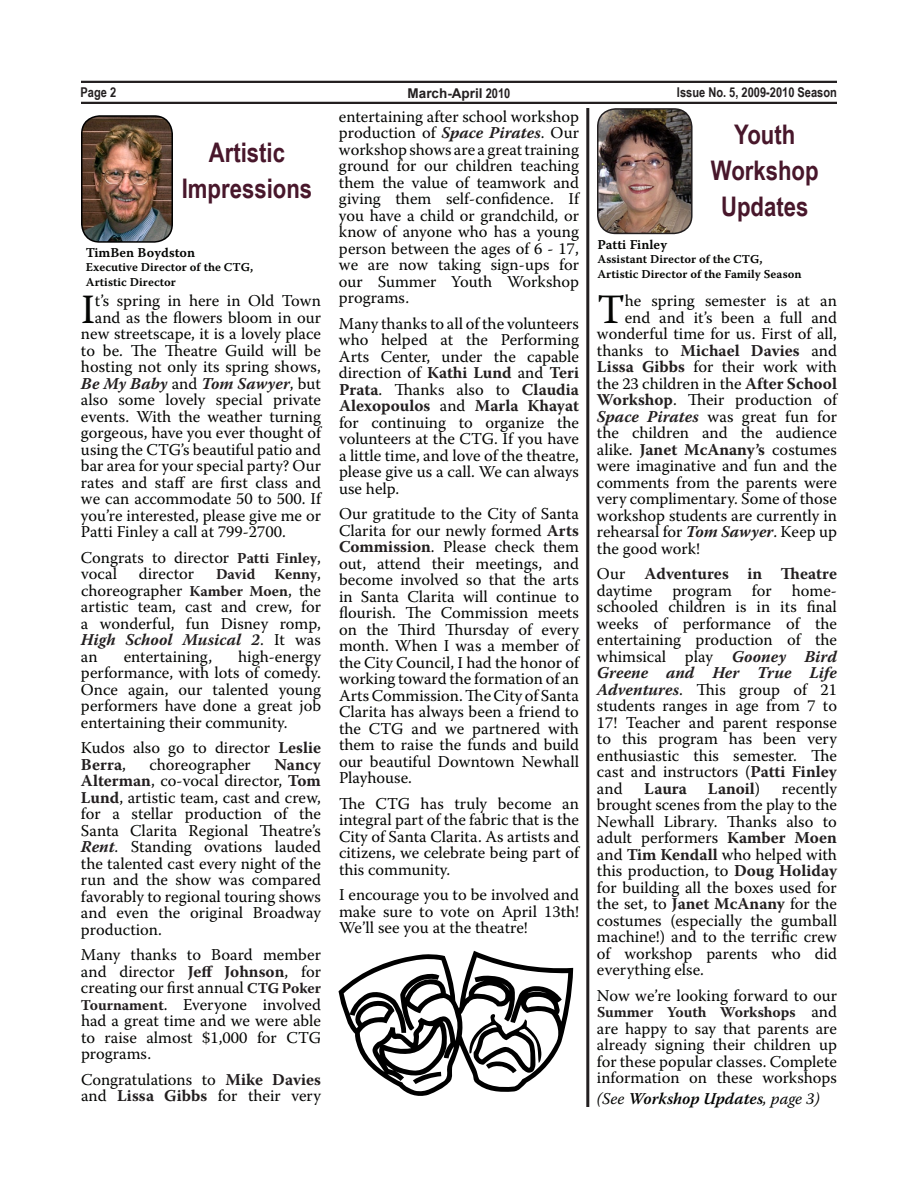
<style>
.page{position:relative;width:918px;height:1188px;background:#fff}
.page>*{position:absolute;margin:0;border:0;box-sizing:border-box;transform-origin:0 0}
.t1{font:41.55px "Warnock Pro";color:#040503}
.t2{font:700 27px/36px "Arial Narrow";color:#48172b;text-align:center}
.t3{font:16.5px/16.5px "Warnock Pro";color:#040503;text-align:justify}
.t4{font:700 16.5px "Warnock Pro";color:#231f20}
.t5{font:italic 600 16.5px "Warnock Pro";color:#040503}
.t6{font:italic 700 16.5px "Warnock Pro";letter-spacing:.005em;color:#231f20}
.t7{font:700 15px "Warnock Pro";color:#231f20}
.t8{font:700 13.5px "Arial Narrow";color:#231f20}
.t9{font:13.5px "Warnock Pro Semibold Capt";color:#040503}
.t10{font:700 13.5px "Arial";color:#231f20}
.t11{font:12px/14.4px "Warnock Pro Semibold Capt";color:#040503}
.s1{font-family:"Arial Narrow"}
.s2{font-weight:400;font-style:normal;color:#040503}
.s3{font-weight:700;font-size:15px;color:#231f20}
.s4{font-weight:400;font-size:16.5px;color:#040503}
.s5{font-weight:700;font-style:italic;color:#231f20}
.s6{font-weight:700;color:#231f20}
.s7{font-weight:400;color:#040503}
.s8{font-weight:400}
</style>
<div class="page">
<hr style="left:81px;top:81px;width:756px;height:2px;background:#231f20">
<hr style="left:81px;top:102px;width:756px;height:2px;background:#231f20">
<img style="left:82px;top:116px;width:90px;height:126px">
<div style="left:81px;top:115px;width:92px;height:128px;border:2px solid #000;border-radius:18px"></div>
<hr style="left:586px;top:108px;width:3px;height:999px;background:#231f20">
<img style="left:598px;top:109px;width:94px;height:124px">
<div style="left:597px;top:108px;width:96px;height:126px;border:2px solid #231f20;border-radius:18px"></div>
<svg style="left:339px;top:951px;width:234px;height:145px"></svg>
<p class="t8" style="left:80px;top:82px;width:37px">Page 2</p>
<p class="t10" style="left:408px;top:84px;width:104px">March-April <span class="s1">2010</span></p>
<p class="t8" style="left:677px;top:82px;width:162px">Issue No. 5, 2009-2010 Season</p>
<h2 class="t2" style="left:182px;top:133px;width:132px">Artistic<br>Impressions</h2>
<p class="t9" style="left:86px;top:244px;width:111px">TimBen Boydston</p>
<p class="t11" style="left:86px;top:260px;width:169px">Executive Director of the CTG,<br>Artistic Director</p>
<h1 class="t1" style="left:81px;top:284px;width:15px">I</h1>
<p class="t3" style="left:95px;top:292px;width:228px">t’s spring in here in Old Town</p>
<p class="t3" style="left:95px;top:309px;width:228px">and as the flowers bloom in our</p>
<p class="t3" style="left:81px;top:325px;width:242px">new streetscape, it is a lovely place</p>
<p class="t3" style="left:81px;top:342px;width:241px">to be. The Theatre Guild will be</p>
<p class="t3" style="left:81px;top:358px;width:242px">hosting not only its spring shows,</p>
<p class="t6" style="left:81px;top:373px;width:242px">Be My Baby <span class="s2">and</span> Tom Sawyer<span class="s2">, but</span></p>
<p class="t3" style="left:81px;top:391px;width:242px">also some lovely special private</p>
<p class="t3" style="left:81px;top:408px;width:241px">events. With the weather turning</p>
<p class="t3" style="left:81px;top:424px;width:242px">gorgeous, have you ever thought of</p>
<p class="t3" style="left:81px;top:441px;width:241px">using the CTG’s beautiful patio and</p>
<p class="t3" style="left:81px;top:457px;width:242px">bar area for your special party? Our</p>
<p class="t3" style="left:81px;top:474px;width:241px">rates and staff are first class and</p>
<p class="t3" style="left:81px;top:490px;width:242px">we can accommodate 50 to 500. If</p>
<p class="t3" style="left:81px;top:507px;width:241px">you’re interested, please give me or</p>
<p class="t3" style="left:81px;top:523px;width:206px">Patti Finley a call at 799-2700.</p>
<p class="t3" style="left:81px;top:549px;width:242px">Congrats to director <span class="s3">Patti Finley</span>, vocal</p>
<p class="t3" style="left:139px;top:565px;width:57px">director</p>
<p class="t7" style="left:216px;top:565px;width:41px">David</p>
<p class="t7" style="left:275px;top:565px;width:48px">Kenny<span class="s4">,</span></p>
<p class="t3" style="left:81px;top:582px;width:242px">choreographer <span class="s3">Kamber Moen</span>, the artistic team, cast and crew, for a wonderful, fun Disney romp, <span class="s5">High School Musical 2</span>. It was an</p>
<p class="t3" style="left:81px;top:648px;width:242px;text-indent:157px">high-energy performance, with lots of comedy.<br>Once again, our talented young performers have done a great job entertaining their community.</p>
<p class="t3" style="left:81px;top:739px;width:242px">Kudos also go to director <span class="s6">Leslie<br>Berra</span>,</p>
<p class="t3" style="left:124px;top:648px;width:90px">entertaining,</p>
<p class="t3" style="left:149px;top:756px;width:103px">choreographer</p>
<p class="t3" style="left:81px;top:756px;width:242px;text-indent:193px"><span class="s6">Nancy Alterman</span>, co-vocal director, <span class="s6">Tom Lund</span>, artistic team, cast and crew, for a stellar production of the Santa Clarita Regional Theatre’s <span class="s5">Rent</span>. Standing ovations lauded the talented cast every night of the run and the show was compared favorably to regional touring shows and even the original Broadway production.</p>
<p class="t3" style="left:81px;top:946px;width:242px">Many thanks to Board member and director <span class="s6">Jeff Johnson</span>, for creating our first annual <span class="s3">CTG Poker Tournament</span>. Everyone involved had a great time and we were able to raise almost $1,000 for CTG programs.</p>
<p class="t3" style="left:81px;top:1071px;width:241px">Congratulations to <span class="s6">Mike Davies </span>and <span class="s6">Lissa Gibbs</span> for their very</p>
<p class="t3" style="left:339px;top:108px;width:242px">entertaining after school workshop production of <span class="s5">Space Pirates</span>. Our workshop shows are a great training ground for our children teaching them the value of teamwork and giving them self-confidence. If you have a child or grandchild, or know of anyone who has a young person between the ages of 6 - 17, we are now taking sign-ups for our Summer Youth Workshop programs.</p>
<p class="t3" style="left:339px;top:315px;width:242px">Many thanks to all of the volunteers who helped at the Performing Arts Center, under the capable direction of <span class="s6">Kathi Lund</span> and <span class="s6">Teri Prata</span>. Thanks also to <span class="s6">Claudia Alexopoulos</span> and <span class="s6">Marla Khayat </span>for continuing to organize the volunteers at the CTG. If you have a little time, and love of the theatre, please give us a call. We can always use help.</p>
<p class="t3" style="left:339px;top:505px;width:242px">Our gratitude to the City of Santa Clarita for our newly formed <span class="s6">Arts Commission</span>. Please check them out, attend their meetings, and become involved so that the arts in Santa Clarita will continue to flourish. The Commission meets on the Third Thursday of every month. When I was a member of the City Council, I had the honor of working toward the formation of an Arts Commission. The City of Santa Clarita has always been a friend to the CTG and we partnered with them to raise the funds and build our beautiful Downtown Newhall Playhouse.</p>
<p class="t3" style="left:339px;top:795px;width:242px">The CTG has truly become an integral part of the fabric that is the City of Santa Clarita. As artists and citizens, we celebrate being part of this community.</p>
<p class="t3" style="left:339px;top:886px;width:242px">I encourage you to be involved and make sure to vote on April 13th!<br>We’ll see you at the theatre!</p>
<h2 class="t2" style="left:711px;top:115px;width:109px">Youth<br>Workshop<br>Updates</h2>
<p class="t9" style="left:597px;top:236px;width:71px">Patti Finley</p>
<p class="t11" style="left:597px;top:252px;width:206px">Assistant Director of the CTG,<br>Artistic Director of the Family Season</p>
<h1 class="t1" style="left:597px;top:284px;width:29px">T</h1>
<p class="t3" style="left:625px;top:292px;width:214px">he spring semester is at an</p>
<p class="t3" style="left:625px;top:309px;width:214px">end and it’s been a full and</p>
<p class="t3" style="left:597px;top:325px;width:242px">wonderful time for us. First of all,</p>
<p class="t4" style="left:597px;top:340px;width:242px"><span class="s7">thanks to</span> Michael Davies <span class="s7">and</span></p>
<p class="t3" style="left:597px;top:358px;width:242px"><span class="s6">Lissa Gibbs</span> for their work with</p>
<p class="t3" style="left:597px;top:375px;width:241px">the 23 children in the <span class="s6">After School</span></p>
<p class="t3" style="left:597px;top:391px;width:241px"><span class="s6">Workshop</span>. Their production of</p>
<p class="t3" style="left:597px;top:408px;width:241px"><span class="s5">Space Pirates</span> was great fun for</p>
<p class="t3" style="left:597px;top:424px;width:242px">the children and the audience</p>
<p class="t3" style="left:597px;top:441px;width:241px">alike. <span class="s6">Janet McAnany’s</span> costumes</p>
<p class="t3" style="left:597px;top:457px;width:241px">were imaginative and fun and the</p>
<p class="t3" style="left:597px;top:474px;width:241px">comments from the parents were</p>
<p class="t3" style="left:597px;top:490px;width:241px">very complimentary. Some of those</p>
<p class="t3" style="left:597px;top:507px;width:241px">workshop students are currently in</p>
<p class="t3" style="left:597px;top:523px;width:242px">rehearsal for <span class="s5">Tom Sawyer</span>. Keep up</p>
<p class="t3" style="left:597px;top:540px;width:104px">the good work!</p>
<p class="t3" style="left:597px;top:565px;width:242px">Our <span class="s6">Adventures in Theatre </span>daytime program for home&shy;schooled children is in its final weeks of performance of the entertaining production of the whimsical play <span class="s5">Gooney Bird Greene and Her True Life Adventures</span>. This group of 21 students ranges in age from 7 to 17! Teacher and parent response to this program has been very enthusiastic this semester. The cast and instructors (<span class="s6">Patti Finley </span>and</p>
<p class="t4" style="left:644px;top:778px;width:44px">Laura</p>
<p class="t4" style="left:708px;top:778px;width:54px">Lanoil<span class="s7">)</span></p>
<p class="t3" style="left:597px;top:780px;width:242px;text-indent:185px">recently brought scenes from the play to the Newhall Library. Thanks also to adult performers <span class="s6">Kamber Moen </span>and <span class="s6">Tim Kendall</span> who helped with this production, to <span class="s6">Doug Holiday </span>for building all the boxes used for the set, to <span class="s6">Janet McAnany</span> for the costumes (especially the gumball machine!) and to the terrific crew of workshop parents who did everything else.</p>
<p class="t3" style="left:597px;top:987px;width:242px">Now we’re looking forward to our</p>
<p class="t7" style="left:597px;top:1003px;width:242px">Summer Youth Workshops <span class="s4">and</span></p>
<p class="t3" style="left:597px;top:1020px;width:242px">are happy to say that parents are already signing their children up for these popular classes. Complete information on these workshops</p>
<p class="t5" style="left:597px;top:1089px;width:224px"><span class="s8">(See</span> Workshop Updates<span class="s8">, page 3)</span></p>
</div>
